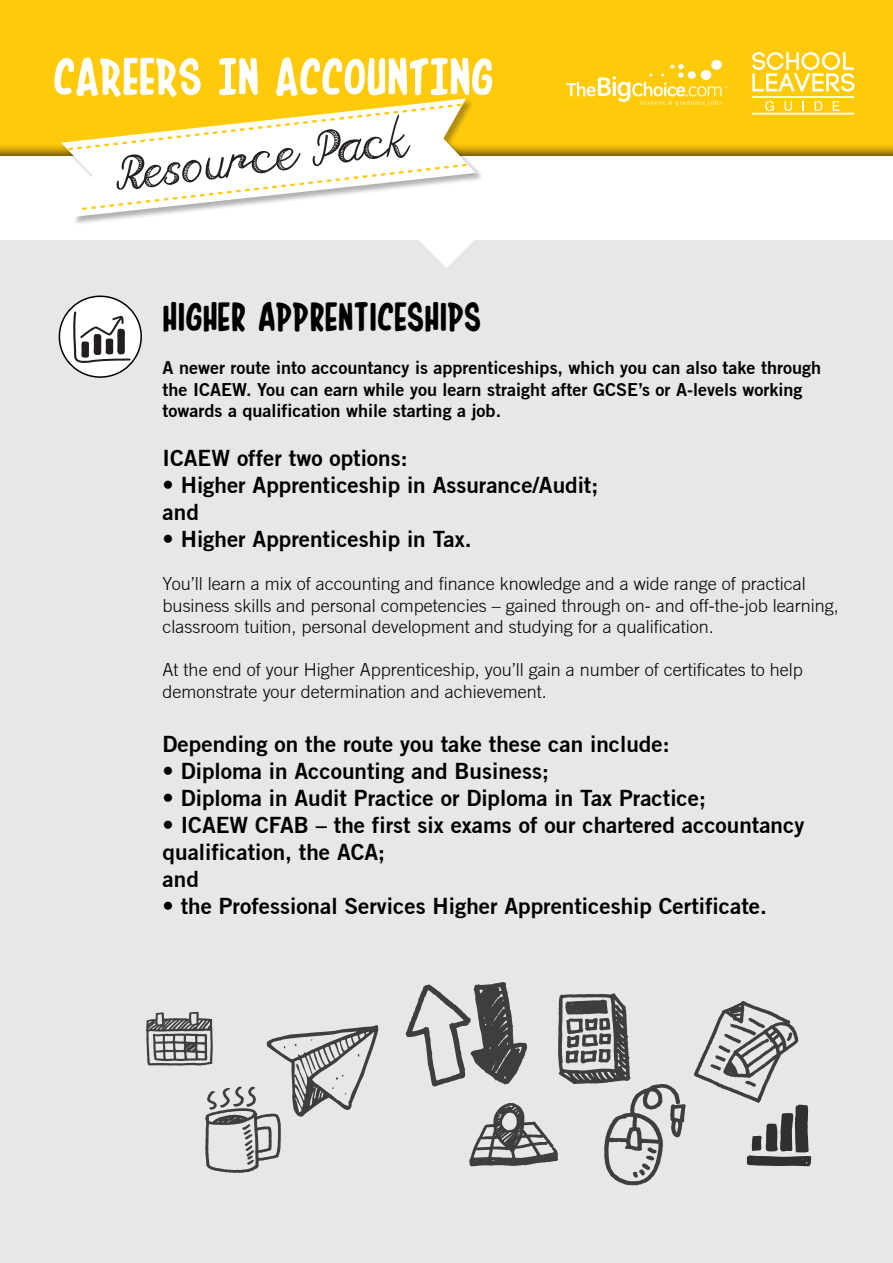
<style>
.page{position:relative;width:893px;height:1263px;background:#fff}
.page>*{position:absolute;margin:0;border:0;box-sizing:border-box;transform-origin:0 0}
.t1{font:63px "In House Edition";color:#fff}
.t2{font:49.8px "Falling Rain";color:#231f20}
.t3{font:48px "In House Edition";color:#000}
.t4{font:700 22.5px/27px "Trade Gothic No.2";color:#000}
.t5{font:300 18px/21.6px "Trade Gothic";color:#000}
.t6{font:700 18px/21.6px "Trade Gothic No.2";color:#000}
</style>
<div class="page">
<div style="left:0;top:241px;width:893px;height:1022px;background:#e6e7e9"></div>
<div style="left:59px;top:296px;width:82px;height:81px;background:#fff;border-radius:50%"></div>
<div style="left:59px;top:295px;width:83px;height:83px;border:2px solid #000;border-radius:50%"></div>
<div style="left:0;top:0;width:893px;height:159px;background:#feca0a"></div>
<div style="left:61px;top:98px;width:423px;height:128px;background:#231f20;opacity:.35"></div>
<svg style="left:61px;top:98px;width:415px;height:119px;fill:#fff"></svg>
<svg style="left:66px;top:102px;width:398px;height:50px"></svg>
<svg style="left:80px;top:162px;width:395px;height:106px"></svg>
<hr style="left:753px;top:113px;width:101px;height:2px;background:#fff">
<svg style="left:752px;top:52px;width:102px;height:40px"></svg>
<svg style="left:765px;top:101px;width:9px;height:10px"></svg>
<svg style="left:784px;top:101px;width:8px;height:10px"></svg>
<svg style="left:815px;top:101px;width:7px;height:10px"></svg>
<svg style="left:833px;top:101px;width:7px;height:10px"></svg>
<hr style="left:752px;top:96px;width:102px;height:2px;background:#fff">
<div style="left:711px;top:60px;width:11px;height:10px;background:#fff;border-radius:50%"></div>
<svg style="left:566px;top:64px;width:161px;height:42px"></svg>
<svg style="left:406px;top:982px;width:280px;height:203px"></svg>
<svg style="left:694px;top:1001px;width:118px;height:165px"></svg>
<svg style="left:146px;top:1012px;width:233px;height:161px"></svg>
<svg style="left:73px;top:311px;width:58px;height:52px"></svg>
<p class="t1" style="left:53px;top:48px;width:442px">CAREERS IN ACCOUNTING</p>
<p class="t2" style="left:112px;top:146px;width:298px;rotate:-7deg">Resource Pack</p>
<p class="t3" style="left:163px;top:295px;width:320px">HIGHER APPRENTICESHIPS</p>
<p class="t6" style="left:163px;top:356px;width:660px">A newer route into accountancy is apprenticeships, which you can also take through the ICAEW. You can earn while you learn straight after GCSE’s or A-levels working towards a qualification while starting a job.</p>
<p class="t4" style="left:163px;top:444px;width:246px">ICAEW offer two options:</p>
<p class="t4" style="left:163px;top:471px;width:437px">• Higher Apprenticeship in Assurance/Audit;</p>
<p class="t4" style="left:163px;top:498px;width:38px">and</p>
<p class="t4" style="left:163px;top:525px;width:310px">• Higher Apprenticeship in Tax.</p>
<p class="t5" style="left:163px;top:573px;width:678px">You’ll learn a mix of accounting and finance knowledge and a wide range of practical business skills and personal competencies – gained through on- and off-the-job learning, classroom tuition, personal development and studying for a qualification.</p>
<p class="t5" style="left:163px;top:659px;width:642px">At the end of your Higher Apprenticeship, you’ll gain a number of certificates to help demonstrate your determination and achievement.</p>
<p class="t4" style="left:163px;top:730px;width:508px">Depending on the route you take these can include:</p>
<p class="t4" style="left:163px;top:757px;width:388px">• Diploma in Accounting and Business;</p>
<p class="t4" style="left:163px;top:784px;width:545px">• Diploma in Audit Practice or Diploma in Tax Practice;</p>
<p class="t4" style="left:163px;top:811px;width:643px">• ICAEW CFAB – the first six exams of our chartered accountancy qualification, the ACA;</p>
<p class="t4" style="left:163px;top:865px;width:38px">and</p>
<p class="t4" style="left:163px;top:892px;width:606px">• the Professional Services Higher Apprenticeship Certificate.</p>
</div>
